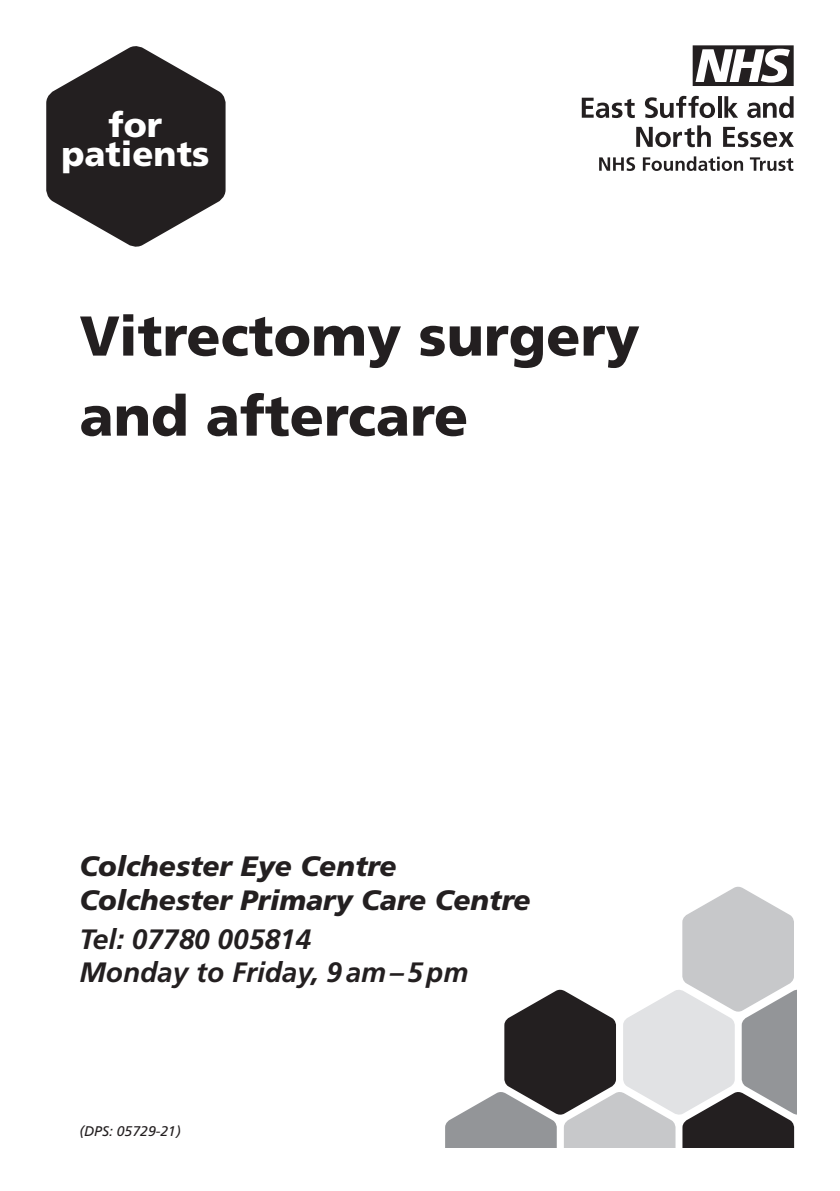
<style>
.page{position:relative;width:840px;height:1191px;background:#fff}
.page>*{position:absolute;margin:0;border:0;box-sizing:border-box;transform-origin:0 0}
.t1{font:900 56px/80px "Frutiger";color:#231f20}
.t2{font:900 34.6px/29.2px "Frutiger";color:#fff;text-align:center}
.t3{font:italic 900 28px/33.6px "Frutiger";color:#231f20}
.t4{font:italic 700 28px/33.6px "Frutiger";color:#231f20}
.t5{font:italic 14px "Frutiger";color:#231f20}
</style>
<div class="page">
<svg style="left:46px;top:46px;width:179px;height:201px"></svg>
<svg style="left:599px;top:156px;width:194px;height:15px"></svg>
<svg style="left:692px;top:45px;width:101px;height:41px"></svg>
<svg style="left:581px;top:98px;width:53px;height:20px"></svg>
<svg style="left:644px;top:96px;width:70px;height:22px"></svg>
<svg style="left:718px;top:96px;width:3px;height:22px"></svg>
<svg style="left:724px;top:96px;width:13px;height:22px"></svg>
<svg style="left:747px;top:96px;width:46px;height:22px"></svg>
<svg style="left:636px;top:125px;width:74px;height:22px"></svg>
<svg style="left:723px;top:127px;width:70px;height:20px"></svg>
<svg style="left:445px;top:886px;width:351px;height:261px"></svg>
<p class="t2" style="left:61px;top:110px;width:149px">for patients</p>
<h1 class="t1" style="left:79px;top:296px;width:561px">Vitrectomy surgery and aftercare</h1>
<p class="t3" style="left:79px;top:849px;width:452px">Colchester Eye Centre<br>Colchester Primary Care Centre</p>
<p class="t4" style="left:79px;top:922px;width:390px">Tel: 07780 005814<br>Monday to Friday, 9am–5pm</p>
<p class="t5" style="left:79px;top:1122px;width:103px">(DPS: 05729-21)</p>
</div>
